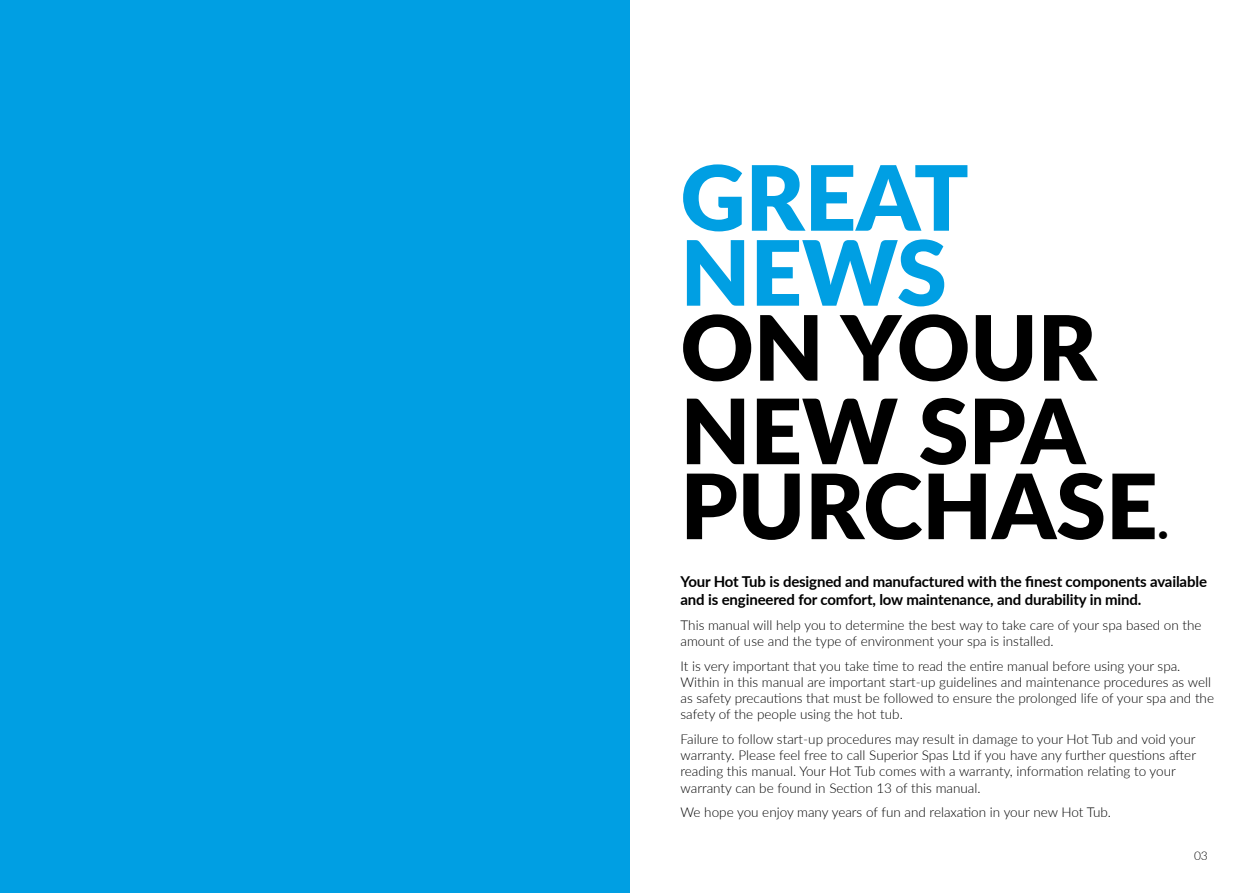
<style>
.page{position:relative;width:1259px;height:893px;background:#fff}
.page>*{position:absolute;margin:0;border:0;box-sizing:border-box;transform-origin:0 0}
.t1{font:900 90px/83.6px "Lato";color:#000}
.t2{font:900 90px/75px "Lato";color:#009fe3}
.t3{font:700 15px/18px "Lato";letter-spacing:-.01em;color:#000}
.t4{font:300 13.5px/16.2px "Lato";color:#000}
.t5{font:300 12px "Lato";color:#000}
.s1{font-size:45px}
</style>
<div class="page">
<div style="left:0;top:0;width:629px;height:893px;background:#009fe3"></div>
<h1 class="t2" style="left:680px;top:156px;width:290px">GREAT<br>NEWS</h1>
<h1 class="t1" style="left:680px;top:302px;width:418px">ON YOUR<br>NEW SPA</h1>
<h1 class="t1" style="left:680px;top:461px;width:489px">PURCHASE<span class="s1">.</span></h1>
<p class="t3" style="left:680px;top:572px;width:528px">Your Hot Tub is designed and manufactured with the finest components available and is engineered for comfort, low maintenance, and durability in mind.</p>
<p class="t4" style="left:680px;top:616px;width:522px">This manual will help you to determine the best way to take care of your spa based on the amount of use and the type of environment your spa is installed.</p>
<p class="t4" style="left:680px;top:657px;width:535px">It is very important that you take time to read the entire manual before using your spa.<br>Within in this manual are important start-up guidelines and maintenance procedures as well as safety precautions that must be followed to ensure the prolonged life of your spa and the safety of the people using the hot tub.</p>
<p class="t4" style="left:680px;top:730px;width:517px">Failure to follow start-up procedures may result in damage to your Hot Tub and void your warranty. Please feel free to call Superior Spas Ltd if you have any further questions after reading this manual. Your Hot Tub comes with a warranty, information relating to your warranty can be found in Section 13 of this manual.</p>
<p class="t4" style="left:680px;top:804px;width:432px">We hope you enjoy many years of fun and relaxation in your new Hot Tub.</p>
<p class="t5" style="left:1194px;top:847px;width:15px">03</p>
</div>
